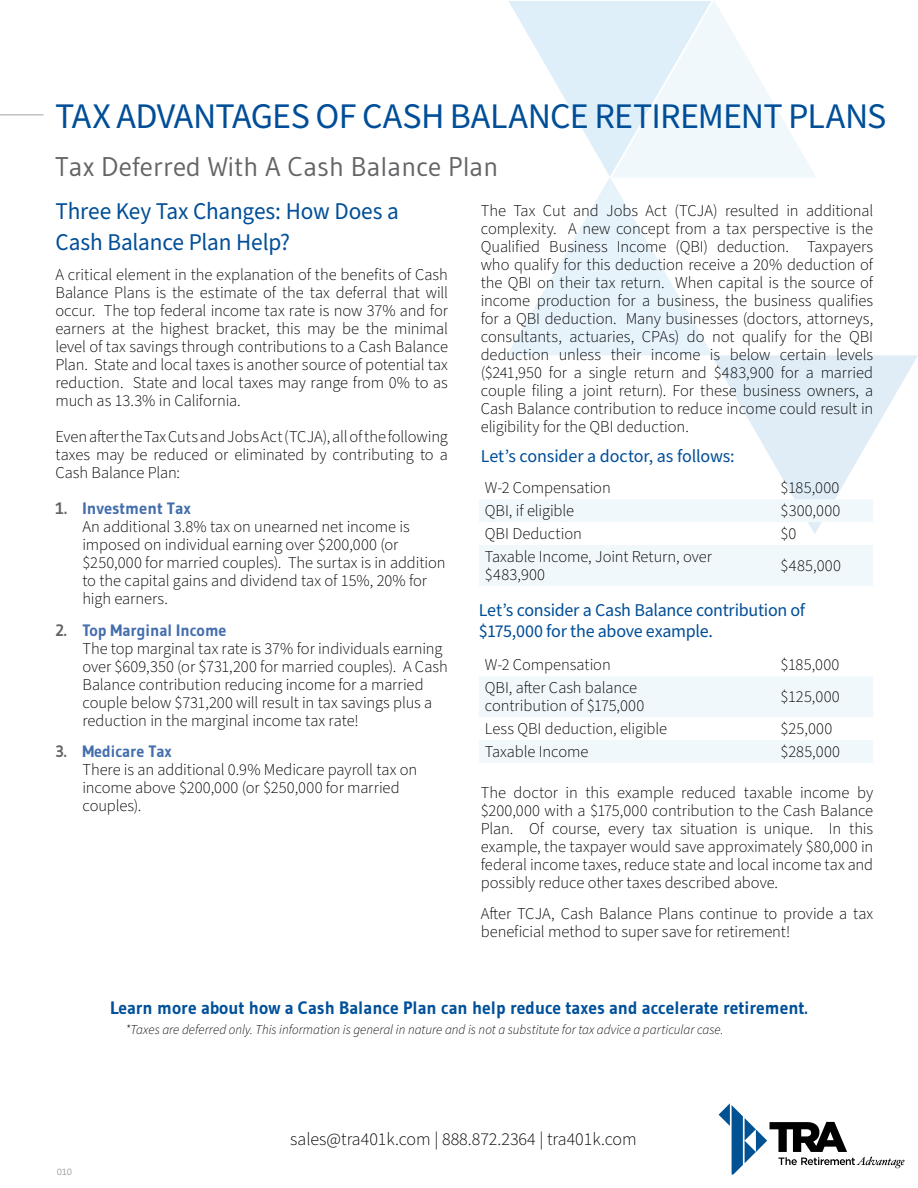
<style>
.page{position:relative;width:918px;height:1188px;background:#fff}
.page>*{position:absolute;margin:0;border:0;box-sizing:border-box;transform-origin:0 0}
.t1{font:36px "Source Sans Pro";letter-spacing:-.02em;color:#004e98}
.t2{font:27px "Gudea";color:#636466}
.t3{font:24px/31.5px "Source Sans Pro";letter-spacing:-.01em;color:#004e98}
.t4{font:18px/21.6px "Source Sans Pro";letter-spacing:-.015em;color:#004e98}
.t5{font:700 18px "Gudea";color:#00509a}
.t6{font:300 18px "Source Sans Pro";color:#000}
.t7{font:300 16.5px/18px "Source Sans Pro";letter-spacing:-.005em;color:#000}
.t8{font:700 16.5px "Gudea";color:#446ead}
.t9{font:italic 300 13.5px "Source Sans Pro";color:#000}
.t10{font:9px "Gudea";color:#939598}
.s1{color:#636466}
</style>
<div class="page">
<svg style="left:719px;top:1103px;width:185px;height:71px"></svg>
<hr style="left:0;top:114px;width:44px;height:2px;background:#c0c2c4">
<svg style="left:479px;top:1px;width:439px;height:585px"></svg>
<svg style="left:479px;top:677px;width:394px;height:86px"></svg>
<h1 class="t1" style="left:55px;top:92px;width:833px">TAX ADVANTAGES OF CASH BALANCE RETIREMENT PLANS</h1>
<h2 class="t2" style="left:55px;top:150px;width:445px">Tax Deferred With A Cash Balance Plan</h2>
<h3 class="t3" style="left:55px;top:196px;width:345px">Three Key Tax Changes: How Does a<br>Cash Balance Plan Help?</h3>
<p class="t7" style="left:55px;top:266px;width:394px;text-align:justify">A critical element in the explanation of the benefits of Cash Balance Plans is the estimate of the tax deferral that will occur. The top federal income tax rate is now 37% and for earners at the highest bracket, this may be the minimal level of tax savings through contributions to a Cash Balance Plan. State and local taxes is another source of potential tax reduction. State and local taxes may range from 0% to as much as 13.3% in California.</p>
<p class="t7" style="left:55px;top:428px;width:394px;text-align:justify">Even after the Tax Cuts and Jobs Act (TCJA), all of the following taxes may be reduced or eliminated by contributing to a Cash Balance Plan:</p>
<p class="t8" style="left:55px;top:498px;width:137px"><span class="s1">1.</span> Investment Tax</p>
<p class="t7" style="left:82px;top:518px;width:365px">An additional 3.8% tax on unearned net income is imposed on individual earning over $200,000 (or $250,000 for married couples). The surtax is in addition to the capital gains and dividend tax of 15%, 20% for high earners.</p>
<p class="t8" style="left:55px;top:620px;width:173px"><span class="s1">2.</span> Top Marginal Income</p>
<p class="t7" style="left:82px;top:640px;width:367px">The top marginal tax rate is 37% for individuals earning over $609,350 (or $731,200 for married couples). A Cash Balance contribution reducing income for a married couple below $731,200 will result in tax savings plus a reduction in the marginal income tax rate!</p>
<p class="t8" style="left:55px;top:741px;width:118px"><span class="s1">3.</span> Medicare Tax</p>
<p class="t7" style="left:82px;top:761px;width:336px">There is an additional 0.9% Medicare payroll tax on income above $200,000 (or $250,000 for married couples).</p>
<p class="t7" style="left:481px;top:202px;width:394px;text-align:justify">The Tax Cut and Jobs Act (TCJA) resulted in additional complexity. A new concept from a tax perspective is the Qualified Business Income (QBI) deduction. Taxpayers who qualify for this deduction receive a 20% deduction of the QBI on their tax return. When capital is the source of income production for a business, the business qualifies for a QBI deduction. Many businesses (doctors, attorneys, consultants, actuaries, CPAs) do not qualify for the QBI deduction unless their income is below certain levels ($241,950 for a single return and $483,900 for a married couple filing a joint return). For these business owners, a Cash Balance contribution to reduce income could result in eligibility for the QBI deduction.</p>
<p class="t4" style="left:481px;top:446px;width:256px">Let’s consider a doctor, as follows:</p>
<p class="t7" style="left:485px;top:479px;width:127px">W-2 Compensation</p>
<p class="t7" style="left:781px;top:479px;width:60px">$185,000</p>
<p class="t7" style="left:485px;top:502px;width:91px">QBI, if eligible</p>
<p class="t7" style="left:781px;top:502px;width:61px">$300,000</p>
<p class="t7" style="left:485px;top:525px;width:99px">QBI Deduction</p>
<p class="t7" style="left:781px;top:525px;width:17px">$0</p>
<p class="t7" style="left:485px;top:548px;width:229px">Taxable Income, Joint Return, over $483,900</p>
<p class="t7" style="left:781px;top:557px;width:62px">$485,000</p>
<p class="t4" style="left:479px;top:599px;width:328px">Let’s consider a Cash Balance contribution of $175,000 for the above example.</p>
<p class="t7" style="left:485px;top:656px;width:127px">W-2 Compensation</p>
<p class="t7" style="left:781px;top:656px;width:60px">$185,000</p>
<p class="t7" style="left:485px;top:679px;width:161px">QBI, after Cash balance contribution of $175,000</p>
<p class="t7" style="left:781px;top:688px;width:61px">$125,000</p>
<p class="t7" style="left:485px;top:720px;width:184px">Less QBI deduction, eligible</p>
<p class="t7" style="left:781px;top:720px;width:53px">$25,000</p>
<p class="t7" style="left:485px;top:743px;width:105px">Taxable Income</p>
<p class="t7" style="left:781px;top:743px;width:61px">$285,000</p>
<p class="t7" style="left:481px;top:784px;width:394px;text-align:justify">The doctor in this example reduced taxable income by $200,000 with a $175,000 contribution to the Cash Balance Plan. Of course, every tax situation is unique. In this example, the taxpayer would save approximately $80,000 in federal income taxes, reduce state and local income tax and possibly reduce other taxes described above.</p>
<p class="t7" style="left:481px;top:905px;width:394px">After TCJA, Cash Balance Plans continue to provide a tax beneficial method to super save for retirement!</p>
<p class="t5" style="left:110px;top:996px;width:699px">Learn more about how a Cash Balance Plan can help reduce taxes and accelerate retirement.</p>
<p class="t9" style="left:125px;top:1021px;width:600px">*Taxes are deferred only. This information is general in nature and is not a substitute for tax advice a particular case.</p>
<p class="t10" style="left:57px;top:1166px;width:17px">010</p>
<p class="t6" style="left:290px;top:1127px;width:348px">sales@tra401k.com | 888.872.2364 | tra401k.com</p>
</div>
